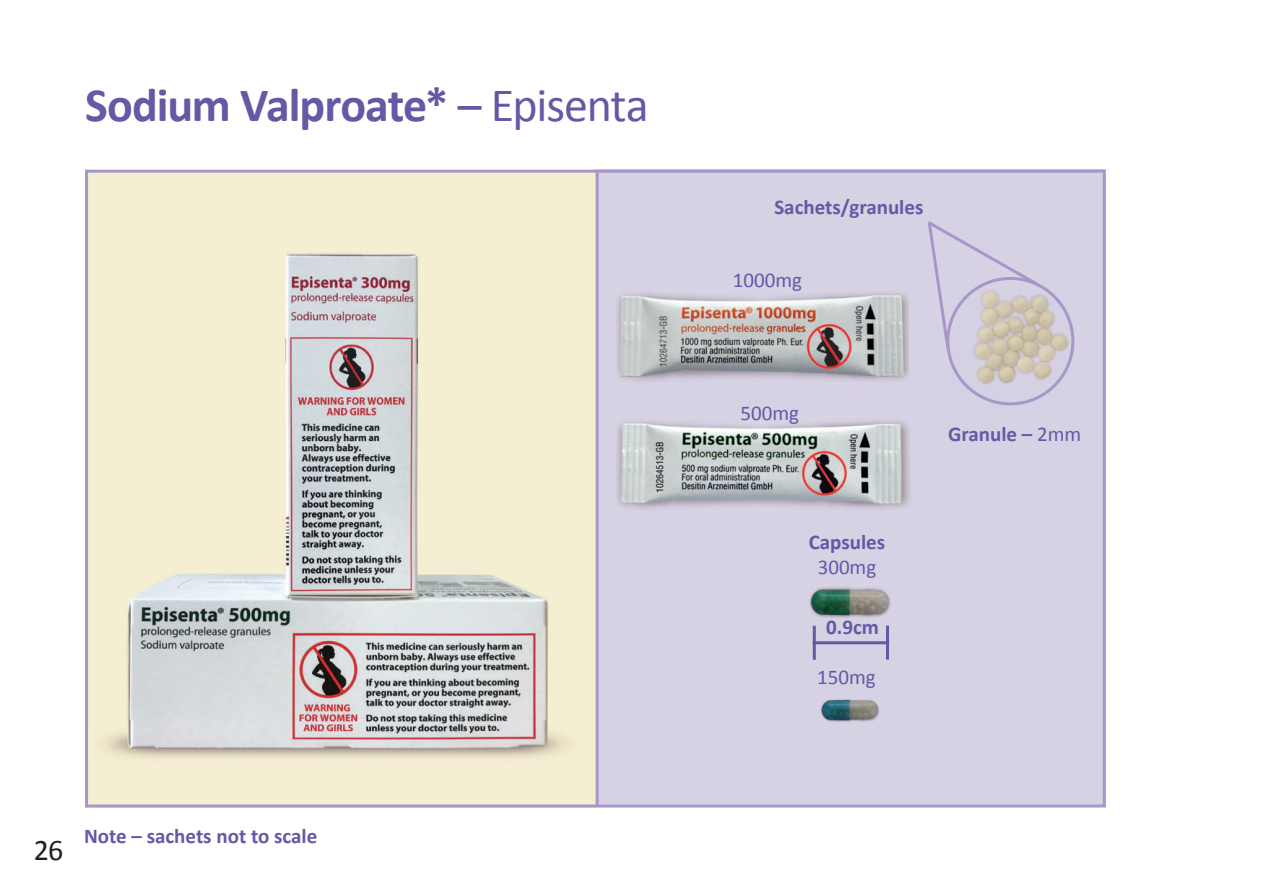
<style>
.page{position:relative;width:1276px;height:893px;background:#fff}
.page>*{position:absolute;margin:0;border:0;box-sizing:border-box;transform-origin:0 0}
.t1{font:700 48px "Calibri";letter-spacing:-.025em;color:#6558a5}
.t2{font:30px "Calibri";color:#231f20}
.t3{font:700 21px "Calibri";color:#6558a5}
.t4{font:21px "Calibri";color:#6558a5}
.s1{font-weight:400}
</style>
<div class="page">
<div style="left:596px;top:170px;width:509px;height:637px;background:#d6d2e4"></div>
<div style="left:86px;top:170px;width:509px;height:637px;background:#f4efd1"></div>
<div style="left:85px;top:170px;width:1021px;height:637px;border:3px solid #a697c8"></div>
<img style="left:617px;top:293px;width:291px;height:88px">
<img style="left:617px;top:421px;width:293px;height:88px">
<hr style="left:595px;top:171px;width:3px;height:635px;background:#a697c8">
<img style="left:951px;top:287px;width:123px;height:119px">
<svg style="left:927px;top:221px;width:115px;height:131px"></svg>
<img style="left:809px;top:587px;width:82px;height:31px">
<img style="left:820px;top:699px;width:60px;height:23px">
<img style="left:104px;top:253px;width:462px;height:505px">
<hr style="left:812px;top:641px;width:77px;height:3px;background:#6558a5">
<hr style="left:886px;top:626px;width:3px;height:34px;background:#6558a5">
<hr style="left:813px;top:626px;width:3px;height:34px;background:#6558a5">
<h1 class="t1" style="left:85px;top:74px;width:565px">Sodium Valproate* <span class="s1">– Episenta</span></h1>
<h2 class="t2" style="left:34px;top:831px;width:31px">26</h2>
<p class="t3" style="left:84px;top:823px;width:235px">Note – sachets not to scale</p>
<p class="t3" style="left:774px;top:194px;width:150px">Sachets/granules</p>
<p class="t4" style="left:733px;top:267px;width:71px">1000mg</p>
<p class="t4" style="left:740px;top:400px;width:60px">500mg</p>
<p class="t3" style="left:809px;top:528px;width:78px">Capsules</p>
<p class="t4" style="left:817px;top:554px;width:60px">300mg</p>
<p class="t3" style="left:826px;top:614px;width:54px">0.9cm</p>
<p class="t4" style="left:817px;top:664px;width:60px">150mg</p>
<p class="t3" style="left:948px;top:421px;width:135px">Granule – <span class="s1">2mm</span></p>
</div>
